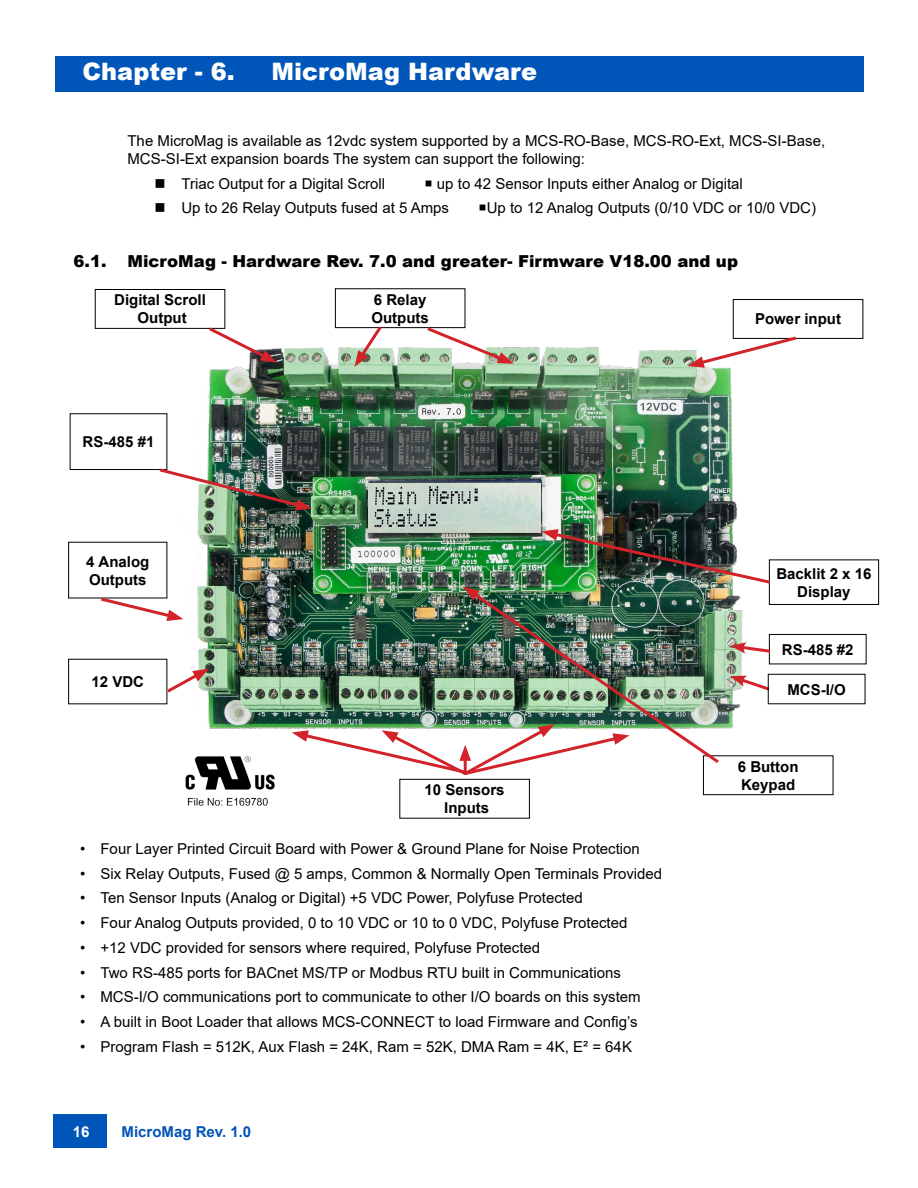
<style>
.page{position:relative;width:918px;height:1188px;background:#fff}
.page>*{position:absolute;margin:0;border:0;box-sizing:border-box;transform-origin:0 0}
.t1{font:900 24px "Arial";color:#fff}
.t2{font:900 16.5px "Arial";color:#000}
.t3{font:15px/18px "Arial";color:#000}
.t4{font:700 15px/18px "Arial";color:#000;text-align:center}
.t5{font:700 15px "Arial";color:#0055b8}
.t6{font:700 15px "Arial";color:#fff}
</style>
<div class="page">
<div style="left:53px;top:1115px;width:54px;height:33px;background:#0055b8"></div>
<div style="left:56px;top:56px;width:808px;height:35px;background:#0055b8"></div>
<img style="left:162px;top:347px;width:585px;height:382px">
<div style="left:95px;top:289px;width:130px;height:40px;border:1px solid #000"></div>
<div style="left:335px;top:288px;width:130px;height:40px;border:1px solid #000"></div>
<div style="left:733px;top:299px;width:130px;height:40px;border:1px solid #000"></div>
<div style="left:769px;top:634px;width:98px;height:30px;border:1px solid #000"></div>
<div style="left:703px;top:755px;width:130px;height:40px;border:1px solid #000"></div>
<div style="left:769px;top:560px;width:110px;height:45px;border:1px solid #000"></div>
<svg style="left:206px;top:325px;width:71px;height:38px"></svg>
<svg style="left:354px;top:326px;width:31px;height:41px"></svg>
<svg style="left:424px;top:325px;width:90px;height:39px"></svg>
<svg style="left:688px;top:334px;width:111px;height:34px"></svg>
<img style="left:467px;top:588px;width:255px;height:178px">
<svg style="left:463px;top:586px;width:17px;height:14px"></svg>
<div style="left:399px;top:779px;width:131px;height:40px;border:1px solid #000"></div>
<svg style="left:292px;top:724px;width:337px;height:51px"></svg>
<svg style="left:730px;top:676px;width:38px;height:17px"></svg>
<svg style="left:730px;top:642px;width:41px;height:13px"></svg>
<div style="left:70px;top:413px;width:97px;height:57px;border:1px solid #000"></div>
<img style="left:156px;top:466px;width:156px;height:44px">
<img style="left:185px;top:756px;width:90px;height:50px">
<svg style="left:98px;top:595px;width:85px;height:26px"></svg>
<svg style="left:164px;top:669px;width:45px;height:26px"></svg>
<img style="left:542px;top:529px;width:231px;height:57px">
<div style="left:768px;top:674px;width:97px;height:30px;border:1px solid #000"></div>
<img style="left:368px;top:483px;width:172px;height:50px">
<h1 class="t1" style="left:82px;top:54px;width:154px">Chapter - 6.</h1>
<h1 class="t1" style="left:272px;top:54px;width:267px">MicroMag Hardware</h1>
<p class="t3" style="left:128px;top:132px;width:699px">The MicroMag is available as 12vdc system supported by a MCS-RO-Base, MCS-RO-Ext, MCS-SI-Base,<br>MCS-SI-Ext expansion boards The system can support the following:</p>
<p class="t3" style="left:182px;top:174px;width:205px">Triac Output for a Digital Scroll</p>
<p class="t3" style="left:182px;top:171px;width:563px;line-height:24.8px;text-indent:243px">○ up to 42 Sensor Inputs either Analog or Digital<br>Up to 26 Relay Outputs fused at 5 Amps</p>
<p class="t3" style="left:478px;top:199px;width:339px">○Up to 12 Analog Outputs (0/10 VDC or 10/0 VDC)</p>
<p class="t2" style="left:74px;top:249px;width:34px">6.1.</p>
<p class="t2" style="left:128px;top:249px;width:612px">MicroMag - Hardware Rev. 7.0 and greater- Firmware V18.00 and up</p>
<p class="t4" style="left:114px;top:291px;width:93px">Digital Scroll<br>Output</p>
<p class="t4" style="left:371px;top:291px;width:59px;text-align:left">6 Relay<br>Outputs</p>
<p class="t4" style="left:755px;top:310px;width:87px">Power input</p>
<p class="t4" style="left:83px;top:433px;width:73px">RS-485 #1</p>
<p class="t4" style="left:86px;top:552px;width:65px;text-align:left">4 Analog<br>Outputs</p>
<p class="t4" style="left:92px;top:673px;width:54px">12 VDC</p>
<p class="t4" style="left:776px;top:565px;width:97px">Backlit 2 x 16<br>Display</p>
<p class="t4" style="left:782px;top:641px;width:73px">RS-485 #2</p>
<p class="t4" style="left:787px;top:680px;width:60px">MCS-I/O</p>
<p class="t4" style="left:425px;top:781px;width:82px">10 Sensors<br>Inputs</p>
<p class="t3" style="left:80px;top:839px;width:561px">• Four Layer Printed Circuit Board with Power &amp; Ground Plane for Noise Protection</p>
<p class="t3" style="left:80px;top:864px;width:584px">• Six Relay Outputs, Fused @ 5 amps, Common &amp; Normally Open Terminals Provided</p>
<p class="t3" style="left:80px;top:889px;width:504px">• Ten Sensor Inputs (Analog or Digital) +5 VDC Power, Polyfuse Protected</p>
<p class="t3" style="left:80px;top:914px;width:549px">• Four Analog Outputs provided, 0 to 10 VDC or 10 to 0 VDC, Polyfuse Protected</p>
<p class="t3" style="left:80px;top:938px;width:462px">• +12 VDC provided for sensors where required, Polyfuse Protected</p>
<p class="t3" style="left:80px;top:963px;width:542px">• Two RS-485 ports for BACnet MS/TP or Modbus RTU built in Communications</p>
<p class="t3" style="left:80px;top:988px;width:562px">• MCS-I/O communications port to communicate to other I/O boards on this system</p>
<p class="t3" style="left:80px;top:1013px;width:559px">• A built in Boot Loader that allows MCS-CONNECT to load Firmware and Config’s</p>
<p class="t3" style="left:80px;top:1037px;width:553px">• Program Flash = 512K, Aux Flash = 24K, Ram = 52K, DMA Ram = 4K, E² = 64K</p>
<p class="t6" style="left:73px;top:1121px;width:18px">16</p>
<p class="t5" style="left:122px;top:1121px;width:131px">MicroMag Rev. 1.0</p>
<p class="t4" style="left:738px;top:758px;width:62px;text-align:left">6 Button<br>Keypad</p>
</div>
